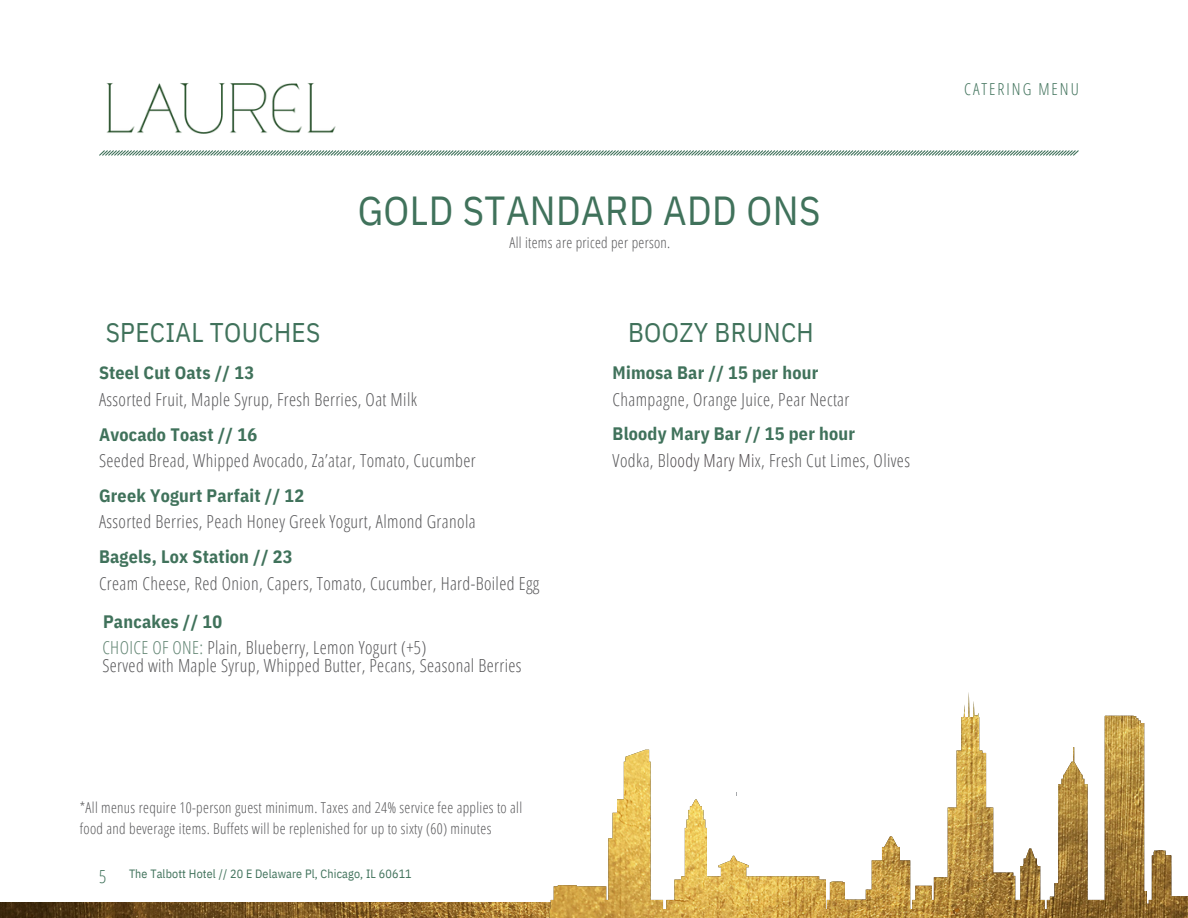
<style>
.page{position:relative;width:1188px;height:918px;background:#fff}
.page>*{position:absolute;margin:0;border:0;box-sizing:border-box;transform-origin:0 0}
.t1{font:40.5px "IBM Plex Sans Cond";letter-spacing:.01em;color:#40725b}
.t2{font:27px "IBM Plex Sans Cond";letter-spacing:.01em;color:#40725b}
.t3{font:300 18px/18px "Open Sans Condensed";letter-spacing:.02em;color:#58585a}
.t4{font:700 18px "IBM Plex Sans Cond";letter-spacing:.01em;color:#40725b}
.t5{font:300 18px "Open Sans Condensed";color:#40725b}
.t6{font:300 16.5px "Open Sans Condensed";letter-spacing:.12em;color:#40725b}
.t7{font:300 15px/20.2px "Open Sans Condensed";letter-spacing:.02em;color:#58585a}
.t8{font:12px "IBM Plex Sans Cond";letter-spacing:.01em;color:#40725b}
.s1{color:#628573}
.s2{color:#504b4e}
</style>
<div class="page">
<svg style="left:99px;top:150px;width:980px;height:6px;background:#abc1b7"></svg>
<img style="left:0;top:903px;width:549px;height:15px">
<img style="left:549px;top:692px;width:639px;height:226px">
<img style="left:106px;top:83px;width:230px;height:51px">
<h4 class="t1" style="left:358px;top:183px;width:464px">GOLD STANDARD ADD ONS</h4>
<h5 class="t7" style="left:509px;top:232px;width:162px">All items are priced per person.</h5>
<h5 class="t2" style="left:106px;top:314px;width:216px">SPECIAL TOUCHES</h5>
<h4 class="t2" style="left:628px;top:314px;width:187px">BOOZY BRUNCH</h4>
<h4 class="t4" style="left:99px;top:361px;width:157px">Steel Cut Oats // 13</h4>
<h5 class="t4" style="left:613px;top:360px;width:207px">Mimosa Bar // 15 per hour</h5>
<h2 class="t3" style="left:99px;top:390px;width:320px">Assorted Fruit, Maple Syrup, Fresh Berries, Oat Milk</h2>
<h4 class="t4" style="left:99px;top:422px;width:160px">Avocado Toast // 16</h4>
<h6 class="t3" style="left:99px;top:451px;width:378px">Seeded Bread, Whipped Avocado, Za’atar, Tomato, Cucumber</h6>
<h4 class="t4" style="left:99px;top:484px;width:207px">Greek Yogurt Parfait // 12</h4>
<h2 class="t3" style="left:99px;top:512px;width:378px">Assorted Berries, Peach Honey Greek Yogurt, Almond Granola</h2>
<h5 class="t4" style="left:99px;top:544px;width:195px">Bagels, Lox Station // 23</h5>
<h5 class="t3" style="left:99px;top:574px;width:442px">Cream Cheese, Red Onion, Capers, Tomato, Cucumber, Hard-Boiled Egg</h5>
<h5 class="t4" style="left:103px;top:610px;width:121px">Pancakes // 10</h5>
<h4 class="t3" style="left:102px;top:638px;width:421px"><span class="s1">CHOICE OF ONE:</span> Plain, Blueberry, Lemon Yogurt (+5)<br>Served with Maple Syrup, Whipped Butter, Pecans, Seasonal Berries</h4>
<h5 class="t7" style="left:80px;top:797px;width:444px">*All menus require 10-person guest minimum. Taxes and 24% service fee applies to all food and beverage items. Buffets will be replenished for up to sixty (60) minutes</h5>
<h1 class="t5" style="left:99px;top:864px;width:9px">5</h1>
<p class="t8" style="left:129px;top:866px;width:284px">The Talbott Hotel // 20 E Delaware Pl, Chicago, IL 60611</p>
<p class="t3" style="left:613px;top:390px;width:238px">Champagne, Orange Juice, Pear Nectar</p>
<h6 class="t4" style="left:613px;top:422px;width:244px">Bloody Mary Bar // 15 per hour</h6>
<h4 class="t3" style="left:613px;top:451px;width:299px">Vodka, Bl<span class="s2">oody Mary Mi</span>x, Fresh Cut Limes, Olives</h4>
<p class="t6" style="left:964px;top:78px;width:116px">CATERING MENU</p>
</div>
